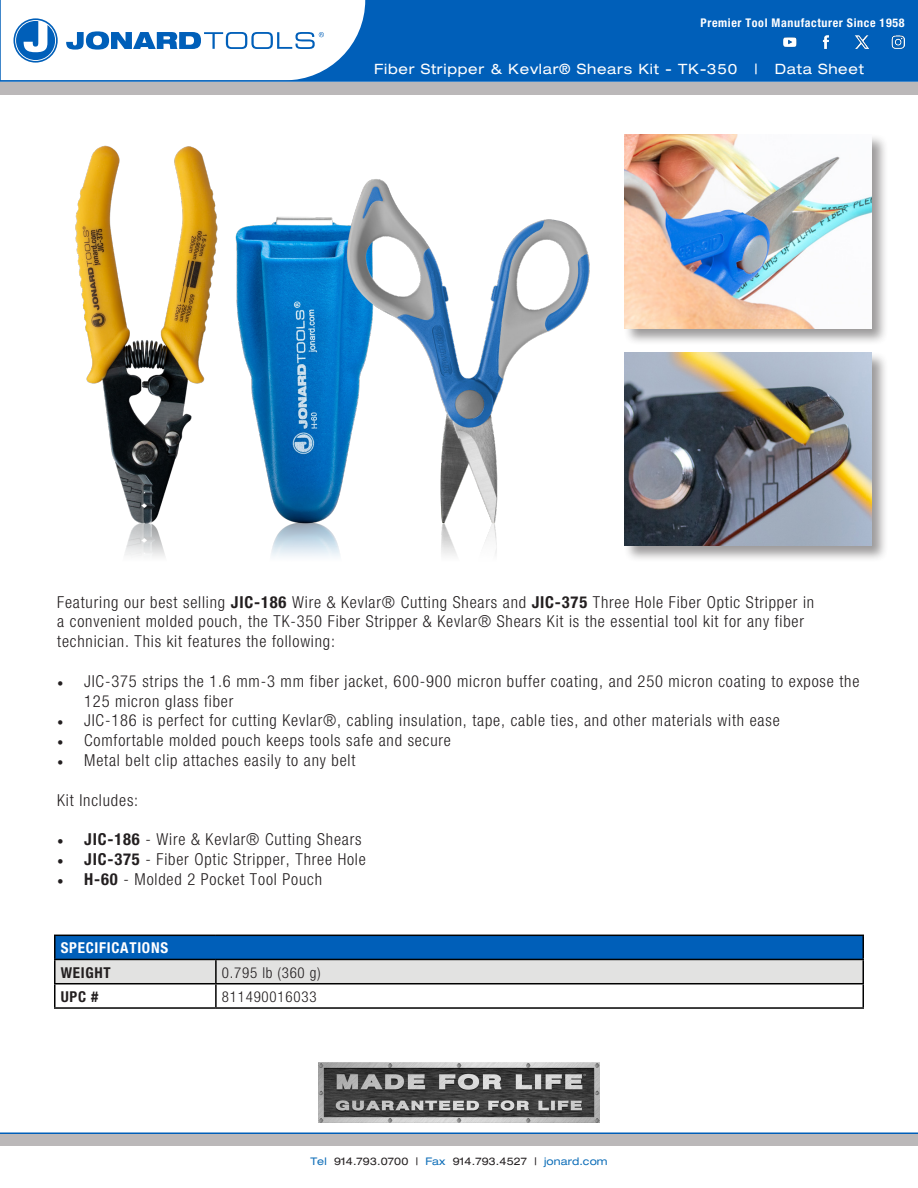
<style>
.page{position:relative;width:918px;height:1188px;background:#fff}
.page>*{position:absolute;margin:0;border:0;box-sizing:border-box;transform-origin:0 0}
.t1{font:300 condensed 16.5px/19.8px "Helvetica Neue";letter-spacing:.05em;color:#231f20}
.t2{font:300 condensed 15px "Helvetica Neue";letter-spacing:.05em;color:#231f20}
.t3{font:700 condensed 15px "Helvetica Neue";letter-spacing:.05em;color:#fff}
.t4{font:700 condensed 15px "Helvetica Neue";letter-spacing:.05em;color:#231f20}
.t5{font:expanded 14.25px "Helvetica Neue";letter-spacing:.05em;color:#fff}
.t6{font:700 condensed 12px "Helvetica Neue";letter-spacing:.05em;color:#fff}
.t7{font:expanded 10.5px "Helvetica Neue";letter-spacing:.01em;color:#231f20}
.s1{font-weight:700}
.s2{font-family:"Minion Pro";font-weight:400;font-stretch:normal}
.s3{font-family:"Minion Pro";font-weight:700;font-stretch:normal}
.s4{color:#0e6eb8}
</style>
<div class="page">
<div style="left:1px;top:0;width:917px;height:81px;background:#005fb9"></div>
<div style="left:0;top:82px;width:918px;height:12px;background:#bbb8b9"></div>
<div style="left:0;top:1134px;width:918px;height:12px;background:#bbb8b9"></div>
<img style="left:319px;top:1062px;width:280px;height:60px">
<hr style="left:0;top:1132px;width:918px;height:2px;background:#005fb9">
<svg style="left:1px;top:0;width:364px;height:80px;background:#d9e7f4"></svg>
<hr style="left:0;top:80px;width:918px;height:2px;background:#005fb9">
<img style="left:783px;top:35px;width:122px;height:14px">
<div style="left:55px;top:935px;width:808px;height:24px;background:#005fb9"></div>
<div style="left:56px;top:960px;width:806px;height:23px;background:#e2e2e1"></div>
<hr style="left:54px;top:960px;width:2px;height:23px;background:#000">
<hr style="left:54px;top:983px;width:162px;height:1px;background:#000">
<hr style="left:54px;top:984px;width:2px;height:23px;background:#000">
<hr style="left:54px;top:1007px;width:162px;height:2px;background:#000">
<hr style="left:215px;top:960px;width:2px;height:23px;background:#000">
<hr style="left:862px;top:960px;width:2px;height:23px;background:#000">
<hr style="left:216px;top:983px;width:648px;height:1px;background:#000">
<hr style="left:215px;top:984px;width:2px;height:23px;background:#000">
<hr style="left:862px;top:984px;width:2px;height:23px;background:#000">
<hr style="left:216px;top:1007px;width:648px;height:2px;background:#000">
<hr style="left:54px;top:935px;width:162px;height:1px;background:#000">
<hr style="left:54px;top:936px;width:2px;height:23px;background:#000">
<hr style="left:216px;top:935px;width:648px;height:1px;background:#000">
<hr style="left:862px;top:936px;width:2px;height:23px;background:#000">
<hr style="left:54px;top:959px;width:162px;height:1px;background:#000">
<hr style="left:216px;top:959px;width:648px;height:1px;background:#000">
<img style="left:75px;top:145px;width:515px;height:412px">
<div style="left:623px;top:134px;width:266px;height:212px;background:#231f20;opacity:.45"></div>
<img style="left:624px;top:135px;width:248px;height:193px">
<div style="left:623px;top:351px;width:266px;height:212px;background:#231f20;opacity:.45"></div>
<img style="left:624px;top:352px;width:248px;height:194px">
<p class="t6" style="left:701px;top:15px;width:205px">Premier Tool Manufacturer Since 1958</p>
<p class="t5" style="left:374px;top:60px;width:491px">Fiber Stripper &amp; Kevlar® Shears Kit - TK-350 | Data Sheet</p>
<p class="t1" style="left:57px;top:592px;width:759px">Featuring our best selling <span class="s1">JIC-186</span> Wire &amp; Kevlar® Cutting Shears and <span class="s1">JIC-375</span> Three Hole Fiber Optic Stripper in a convenient molded pouch, the TK-350 Fiber Stripper &amp; Kevlar® Shears Kit is the essential tool kit for any fiber technician. This kit features the following:</p>
<p class="t1" style="left:84px;top:671px;width:777px;text-indent:-27px"><span class="s2">•</span> JIC-375 strips the 1.6 mm-3 mm fiber jacket, 600-900 micron buffer coating, and 250 micron coating to expose the<br>125 micron glass fiber</p>
<p class="t1" style="left:57px;top:710px;width:724px"><span class="s2">•</span> JIC-186 is perfect for cutting Kevlar®, cabling insulation, tape, cable ties, and other materials with ease</p>
<p class="t1" style="left:57px;top:730px;width:395px"><span class="s2">•</span> Comfortable molded pouch keeps tools safe and secure</p>
<p class="t1" style="left:57px;top:750px;width:300px"><span class="s2">•</span> Metal belt clip attaches easily to any belt</p>
<p class="t1" style="left:57px;top:790px;width:82px">Kit Includes:</p>
<p class="t1" style="left:57px;top:829px;width:306px"><span class="s3">•</span> <span class="s1">JIC-186</span> - Wire &amp; Kevlar® Cutting Shears</p>
<p class="t1" style="left:57px;top:849px;width:310px"><span class="s3">•</span> <span class="s1">JIC-375</span> - Fiber Optic Stripper, Three Hole</p>
<p class="t1" style="left:57px;top:869px;width:266px"><span class="s3">•</span> <span class="s1">H-60</span> - Molded 2 Pocket Tool Pouch</p>
<p class="t3" style="left:61px;top:939px;width:109px">SPECIFICATIONS</p>
<p class="t4" style="left:61px;top:963px;width:52px">WEIGHT</p>
<p class="t2" style="left:222px;top:964px;width:100px">0.795 lb (360 g)</p>
<p class="t4" style="left:61px;top:987px;width:39px">UPC #</p>
<p class="t2" style="left:222px;top:988px;width:96px">811490016033</p>
<p class="t7" style="left:310px;top:1155px;width:299px"><span class="s4">Tel</span> 914.793.0700 | <span class="s4">Fax</span> 914.793.4527 | <span class="s4">jonard.com</span></p>
</div>
